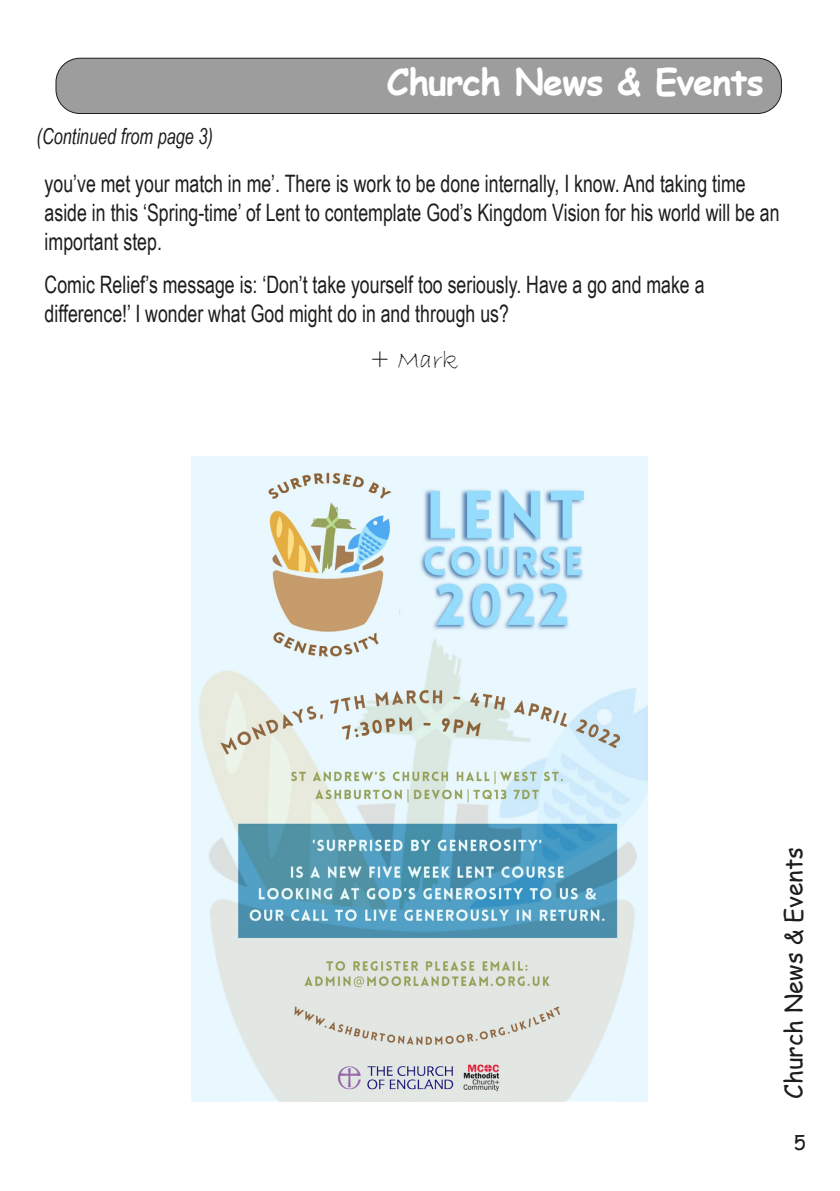
<style>
.page{position:relative;width:840px;height:1191px;background:#fff}
.page>*{position:absolute;margin:0;border:0;box-sizing:border-box;transform-origin:0 0}
.t1{font:700 36px "Comic Sans MS";letter-spacing:-.025em;color:#fff}
.TOC_body_text{font:26px "Bradley Hand ITC";color:#1d1d1b}
.t2{font:24px/28.8px "Arial Narrow";color:#1d1d1b;scale:.9 1}
.t3{font:24px "Comic Sans MS";color:#1d1d1b}
.TOC_body_text-2{font:italic 22px "Arial Narrow";color:#1d1d1b;scale:.9 1}
.t4{font:20px "Comic Sans MS";color:#1d1d1b}
</style>
<div class="page">
<div style="left:56px;top:58px;width:725px;height:55px;background:#9d9d9d;border-radius:24px"></div>
<div style="left:55px;top:58px;width:726px;height:56px;border:1px solid #1d1d1b;border-radius:24px"></div>
<img style="left:191px;top:456px;width:456px;height:645px">
<p class="TOC_body_text-2" style="left:37px;top:121px;width:197px">(Continued from page 3)</p>
<h1 class="t1" style="left:387px;top:55px;width:378px">Church News &amp; Events</h1>
<p class="t2" style="left:45px;top:168px;width:817px">you’ve met your match in me’. There is work to be done internally, I know. And taking time aside in this ‘Spring-time’ of Lent to contemplate God’s Kingdom Vision for his world will be an important step.</p>
<p class="t2" style="left:45px;top:269px;width:734px">Comic Relief’s message is: ‘Don’t take yourself too seriously. Have a go and make a difference!’ I wonder what God might do in and through us?</p>
<p class="TOC_body_text" style="left:369px;top:343px;width:90px">+ Mark</p>
<p class="t3" style="left:775px;top:1098px;width:253px;rotate:-90deg">Church News &amp; Events</p>
<p class="t4" style="left:793px;top:1128px;width:14px">5</p>
</div>
